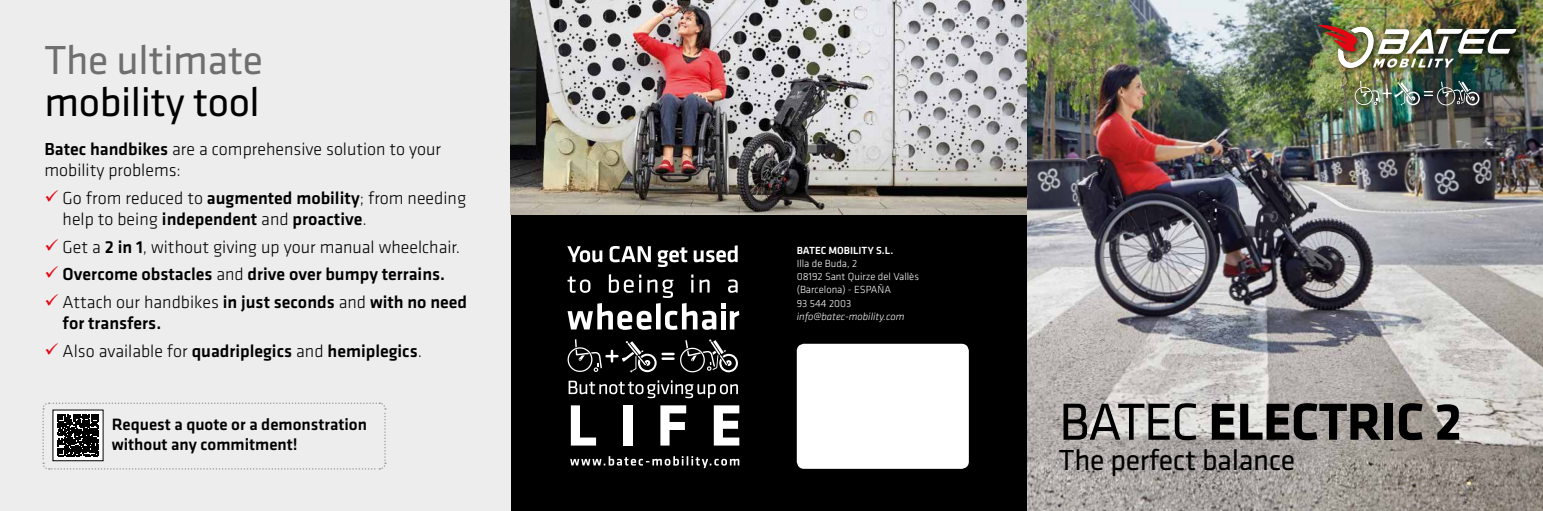
<style>
.page{position:relative;width:1543px;height:511px;background:#fff}
.page>*{position:absolute;margin:0;border:0;box-sizing:border-box;transform-origin:0 0}
.t1{font:700 54px "Klavika";letter-spacing:-.01em;color:#000}
.t2{font:42px "Klavika";letter-spacing:-.01em;color:#000}
.t3{font:42px "Klavika";letter-spacing:-.01em;color:#706f6f}
.t4{font:30px "Klavika";letter-spacing:-.01em;color:#000}
.t5{font:300 18px/21.6px "Klavika";color:#000}
.t6{font:500 18px/21.6px "Klavika";color:#000}
.t7{font:500 17px/20.4px "Klavika";color:#000}
.t8{font:300 10.7px/13.3px "Klavika";color:#fff}
.t9{font:italic 300 10.7px "Klavika";color:#fff}
.t10{font:500 10.7px "Klavika";color:#fff}
.s1{font-weight:500}
.s2{color:#e30613}
.s3{font-weight:300}
.s4{font-weight:400}
</style>
<div class="page">
<img style="left:1026px;top:0;width:516px;height:510px">
<div style="left:509px;top:0;width:517px;height:510px;background:#000"></div>
<div style="left:0;top:0;width:510px;height:510px;background:#ededed"></div>
<div style="left:796px;top:343px;width:172px;height:125px;background:#fff;border-radius:7px"></div>
<img style="left:510px;top:0;width:516px;height:214px">
<svg style="left:42px;top:402px;width:344px;height:68px"></svg>
<svg style="left:680px;top:339px;width:58px;height:33px"></svg>
<svg style="left:567px;top:339px;width:89px;height:33px"></svg>
<svg style="left:662px;top:352px;width:11px;height:7px"></svg>
<svg style="left:570px;top:405px;width:26px;height:40px"></svg>
<div style="left:623px;top:405px;width:9px;height:40px;background:#fff"></div>
<svg style="left:660px;top:405px;width:26px;height:40px"></svg>
<svg style="left:713px;top:405px;width:26px;height:40px"></svg>
<svg style="left:568px;top:380px;width:170px;height:18px"></svg>
<svg style="left:567px;top:274px;width:172px;height:55px"></svg>
<svg style="left:567px;top:245px;width:170px;height:22px"></svg>
<svg style="left:570px;top:456px;width:169px;height:11px"></svg>
<div style="left:1314px;top:21px;width:209px;height:92px;background:#000;opacity:.75"></div>
<img style="left:1317px;top:23px;width:198px;height:45px">
<img style="left:1354px;top:81px;width:125px;height:24px">
<h2 class="t3" style="left:45px;top:33px;width:220px">The ultimate</h2>
<h2 class="t2" style="left:45px;top:75px;width:217px">mobility tool</h2>
<p class="t5" style="left:45px;top:138px;width:398px"><span class="s1">Batec handbikes</span> are a comprehensive solution to your mobility problems:</p>
<p class="t5" style="left:63px;top:187px;width:405px;text-indent:-18px"><span class="s2">✓</span> Go from reduced to <span class="s1">augmented mobility</span>; from needing help to being <span class="s1">independent</span> and <span class="s1">proactive</span>.</p>
<p class="t5" style="left:45px;top:235px;width:417px"><span class="s2">✓</span> Get a <span class="s1">2 in 1</span>, without giving up your manual wheelchair.</p>
<p class="t6" style="left:45px;top:263px;width:402px"><span class="s2">✓</span> Overcome obstacles <span class="s3">and</span> drive over bumpy terrains.</p>
<p class="t6" style="left:63px;top:290px;width:406px;text-indent:-18px"><span class="s2">✓</span> <span class="s3">Attach our handbikes</span> in just seconds <span class="s3">and</span> with no need for transfers.</p>
<p class="t6" style="left:45px;top:339px;width:379px"><span class="s2">✓</span> <span class="s3">Also available for</span> quadriplegics <span class="s3">and</span> hemiplegics<span class="s3">.</span></p>
<p class="t7" style="left:112px;top:413px;width:257px">Request a quote or a demonstration without any commitment!</p>
<p class="t10" style="left:796px;top:242px;width:98px">BATEC MOBILITY S.L.</p>
<p class="t8" style="left:796px;top:256px;width:124px">Illa de Buda, 2<br>08192 Sant Quirze del Vallès (Barcelona) - ESPAÑA<br>93 544 2003</p>
<p class="t9" style="left:796px;top:309px;width:109px">info@batec-mobility.com</p>
<h1 class="t1" style="left:1058px;top:382px;width:404px"><span class="s4">BATEC</span> ELECTRIC 2</h1>
<h3 class="t4" style="left:1058px;top:440px;width:238px">The perfect balance</h3>
</div>
